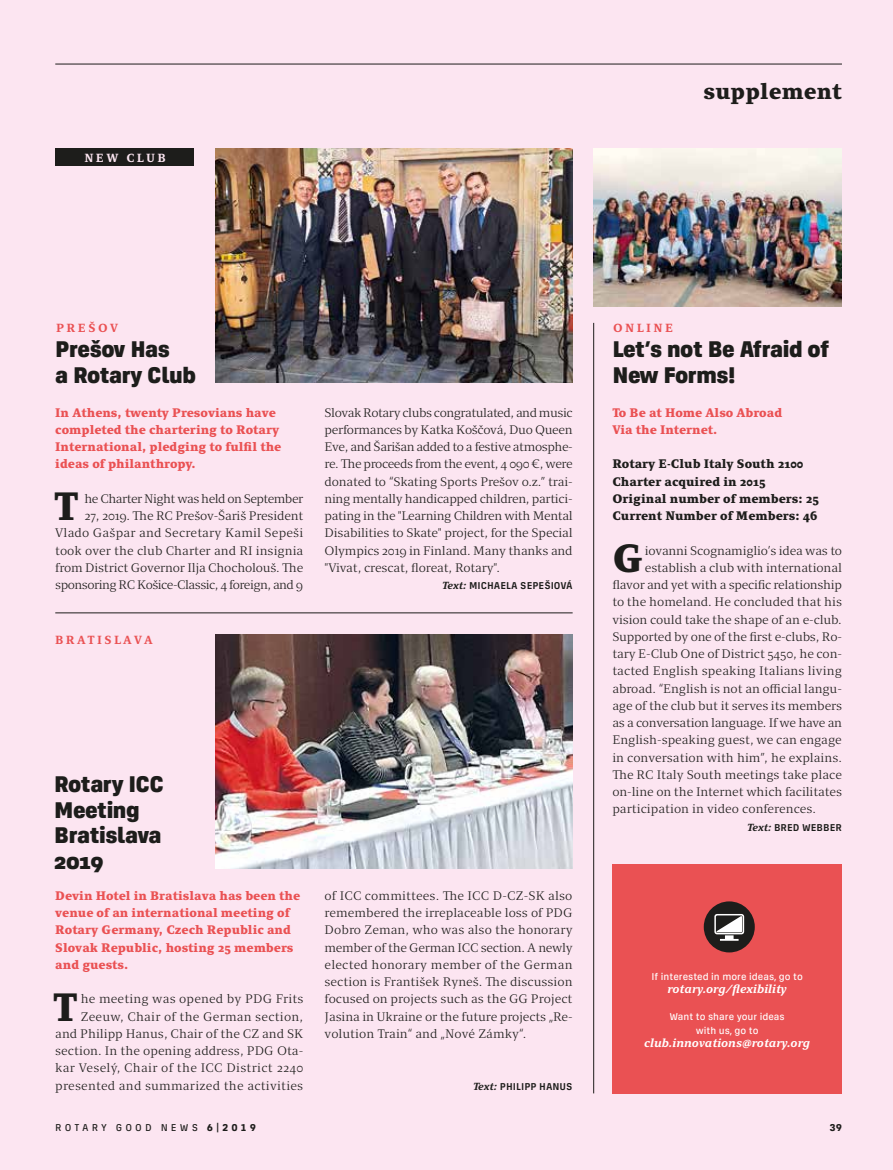
<style>
.page{position:relative;width:893px;height:1170px;background:#fff}
.page>*{position:absolute;margin:0;border:0;box-sizing:border-box;transform-origin:0 0}
.t1{font:900 40.2px "Clara Serif";color:#1d1d1b}
.t2{font:900 24px/25.5px "Corridor";letter-spacing:-.02em;color:#1d1d1b}
.t3{font:900 22.5px "Clara Serif";letter-spacing:.01em;color:#1d1d1b}
.t4{font:12.6px/17.2px "Clara Serif";letter-spacing:-.005em;color:#1d1d1b;text-align:justify}
.t5{font:900 12.6px/17.2px "Clara Serif";color:#ea5153}
.t6{font:12.6px/17.2px "Clara Serif";letter-spacing:.015em;color:#1d1d1b;text-align:right}
.t7{font:900 12.6px/17.2px "Clara Serif";color:#1d1d1b}
.t8{font:12.6px "Clara Serif";letter-spacing:-.025em;color:#1d1d1b}
.t9{font:italic 700 12px "Clara Serif";color:#fff}
.t10{font:700 12px "Clara Serif";letter-spacing:.2em;color:#ea5153}
.t11{font:700 12px "Clara Serif";letter-spacing:.2em;color:#fce5f1}
.t12{font:500 10.5px/13.5px "Corridor";color:#fff;text-align:center}
.t13{font:600 10.5px "Corridor";color:#1d1d1b}
.t14{font:500 10.5px "Corridor";letter-spacing:.295em;color:#1d1d1b}
.t15{font:700 10.5px "Corridor";color:#1d1d1b}
.s1{font-family:"Clara Serif";font-weight:700;font-style:italic}
.s2{font-weight:700}
</style>
<div class="page">
<div style="left:0;top:0;width:893px;height:1169px;background:#fce5f1"></div>
<hr style="left:55px;top:64px;width:787px;height:1px;background:#1d1d1b">
<hr style="left:593px;top:323px;width:1px;height:770px;background:#1d1d1b">
<hr style="left:55px;top:612px;width:518px;height:1px;background:#1d1d1b">
<img style="left:215px;top:635px;width:358px;height:233px">
<img style="left:215px;top:149px;width:358px;height:234px">
<img style="left:594px;top:149px;width:248px;height:157px">
<div style="left:612px;top:863px;width:230px;height:230px;background:#ea5153"></div>
<div style="left:704px;top:901px;width:51px;height:51px;background:#1d1d1b;border-radius:50%"></div>
<svg style="left:714px;top:914px;width:30px;height:26px"></svg>
<div style="left:55px;top:149px;width:139px;height:17px;background:#1d1d1b"></div>
<p class="t11" style="left:84px;top:151px;width:83px">NEW CLUB</p>
<h3 class="t3" style="left:703px;top:78px;width:140px">supplement</h3>
<p class="t10" style="left:56px;top:321px;width:63px">PREŠOV</p>
<h2 class="t2" style="left:55px;top:336px;width:142px">Prešov Has<br>a Rotary Club</h2>
<p class="t5" style="left:55px;top:404px;width:228px">In Athens, twenty Presovians have completed the chartering to Rotary International, pledging to fulfil the ideas of philanthropy.</p>
<p class="t4" style="left:55px;top:490px;width:250px;text-align:right">he Charter Night was held on September<br>27, 2019. The RC Prešov-Šariš President Vlado Gašpar and Secretary Kamil Sepeši took over the club Charter and RI insignia from District Governor Ilja Chocholouš. The sponsoring RC Košice-Classic, 4 foreign, and 9</p>
<h1 class="t1" style="left:54px;top:484px;width:26px">T</h1>
<p class="t10" style="left:55px;top:633px;width:99px">BRATISLAVA</p>
<p class="t4" style="left:325px;top:404px;width:250px">Slovak Rotary clubs congratulated, and music performances by Katka Koščová, Duo Queen Eve, and Šarišan added to a festive atmosphe&shy;re. The proceeds from the event, 4 090 €, were donated to “Skating Sports Prešov o.z.” trai&shy;ning mentally handicapped children, partici&shy;pating in the "Learning Children with Mental Disabilities to Skate" project, for the Special Olympics 2019 in Finland. Many thanks and "Vivat, crescat, floreat, Rotary".</p>
<p class="t13" style="left:442px;top:579px;width:132px"><span class="s1">Text:</span> MICHAELA SEPEŠIOVÁ</p>
<h2 class="t2" style="left:54px;top:771px;width:111px">Rotary ICC<br>Meeting<br>Bratislava<br>2019</h2>
<p class="t5" style="left:55px;top:887px;width:246px">Devin Hotel in Bratislava has been the venue of an international meeting of<br>Rotary Germany, Czech Republic and<br>Slovak Republic, hosting 25 members and guests.</p>
<p class="t6" style="left:55px;top:990px;width:250px">he meeting was opened by PDG Frits Zeeuw, Chair of the German section,<br>and Philipp Hanus, Chair of the CZ and SK section. In the opening address, PDG Ota&shy;kar Veselý, Chair of the ICC District 2240 presented and summarized the activities</p>
<h1 class="t1" style="left:53px;top:984px;width:26px">T</h1>
<p class="t4" style="left:325px;top:887px;width:250px">of ICC committees. The ICC D-CZ-SK also remembered the irreplaceable loss of PDG Dobro Zeman, who was also the honorary member of the German ICC section. A newly elected honorary member of the German section is František Ryneš. The discussion focused on projects such as the GG Project Jasina in Ukraine or the future projects „Re&shy;volution Train“ and „Nové Zámky“.</p>
<p class="t13" style="left:473px;top:1080px;width:101px"><span class="s1">Text:</span> PHILIPP HANUS</p>
<p class="t10" style="left:613px;top:321px;width:62px">ONLINE</p>
<h2 class="t2" style="left:612px;top:336px;width:219px">Let’s not Be Afraid of<br>New Forms!</h2>
<p class="t5" style="left:612px;top:404px;width:171px">To Be at Home Also Abroad<br>Via the Internet.</p>
<p class="t7" style="left:612px;top:455px;width:208px">Rotary E-Club Italy South 2100<br>Charter acquired in 2015<br>Original number of members: 25<br>Current Number of Members: 46</p>
<p class="t4" style="left:645px;top:542px;width:199px">iovanni Scognamiglio’s idea was to</p>
<p class="t4" style="left:645px;top:559px;width:199px">establish a club with international</p>
<p class="t8" style="left:612px;top:578px;width:231px">flavor and yet with a specific relationship</p>
<p class="t4" style="left:612px;top:593px;width:231px">to the homeland. He concluded that his</p>
<p class="t4" style="left:612px;top:611px;width:231px">vision could take the shape of an e-club.</p>
<p class="t4" style="left:612px;top:628px;width:231px">Supported by one of the first e-clubs, Ro-</p>
<p class="t4" style="left:612px;top:645px;width:231px">tary E-Club One of District 5450, he con-</p>
<p class="t4" style="left:612px;top:662px;width:231px">tacted English speaking Italians living</p>
<p class="t4" style="left:612px;top:680px;width:231px">abroad. “English is not an official langu-</p>
<p class="t4" style="left:612px;top:697px;width:231px">age of the club but it serves its members</p>
<p class="t8" style="left:612px;top:716px;width:231px">as a conversation language. If we have an</p>
<p class="t4" style="left:612px;top:731px;width:231px">English-speaking guest, we can engage</p>
<p class="t4" style="left:612px;top:749px;width:231px">in conversation with him”, he explains.</p>
<p class="t4" style="left:612px;top:766px;width:231px">The RC Italy South meetings take place</p>
<p class="t4" style="left:612px;top:783px;width:231px">on-line on the Internet which facilitates</p>
<p class="t4" style="left:612px;top:800px;width:205px">participation in video conferences.</p>
<p class="t13" style="left:747px;top:821px;width:96px"><span class="s1">Text:</span> BRED WEBBER</p>
<h1 class="t1" style="left:612px;top:535px;width:33px">G</h1>
<p class="t12" style="left:651px;top:969px;width:153px">If interested in more ideas, go to</p>
<p class="t9" style="left:667px;top:982px;width:121px">rotary.org/flexibility</p>
<p class="t12" style="left:669px;top:1009px;width:117px">Want to share your ideas with us, go to</p>
<p class="t9" style="left:644px;top:1036px;width:168px">club.innovations@rotary.org</p>
<p class="t14" style="left:55px;top:1121px;width:202px">ROTARY GOOD NEWS <span class="s2">6|2019</span></p>
<p class="t15" style="left:829px;top:1121px;width:14px">39</p>
</div>
